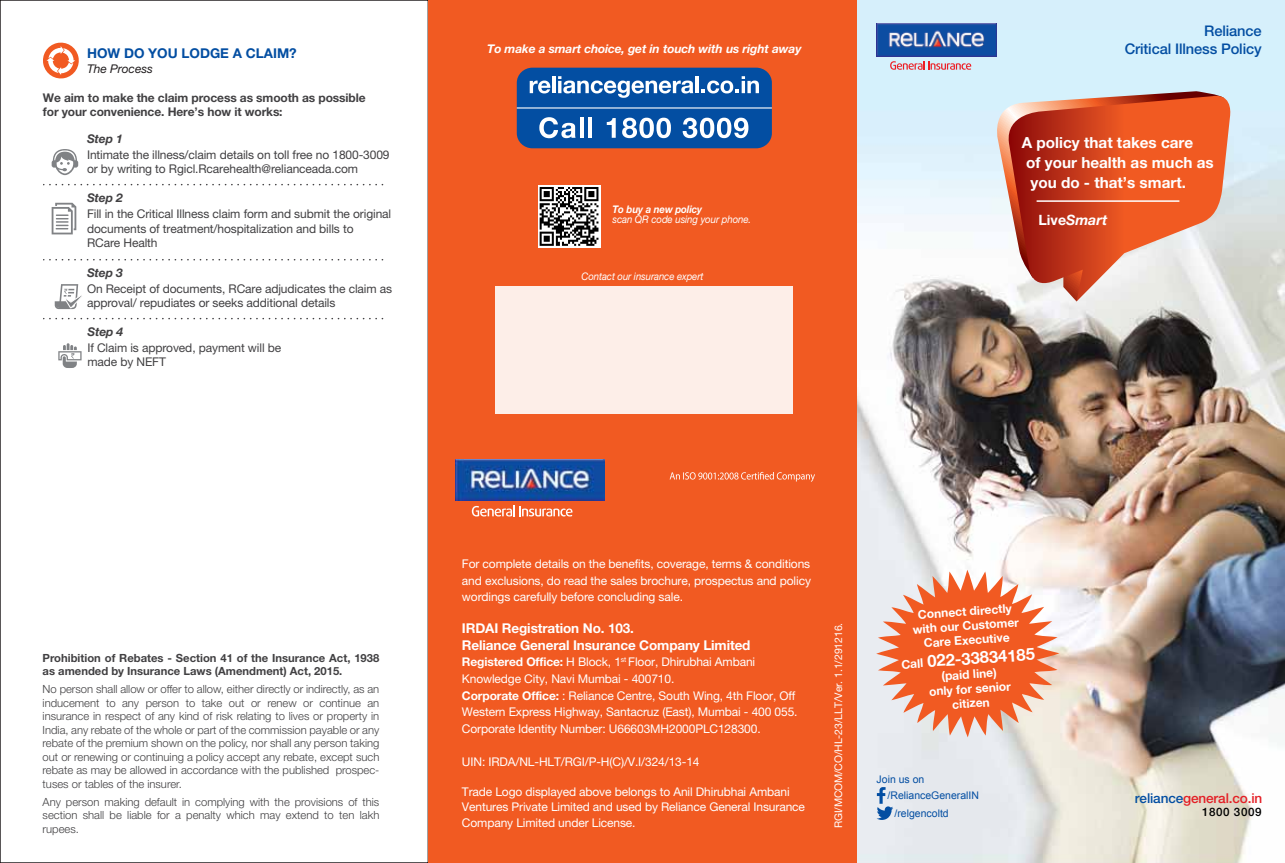
<style>
.page{position:relative;width:1285px;height:863px;background:#fff}
.page>*{position:absolute;margin:0;border:0;box-sizing:border-box;transform-origin:0 0}
.t1{font:700 16.5px "Helvetica 75";color:#fff}
.t2{font:700 15.3px/19.8px "Helvetica Neue";color:#fff}
.t3{font:500 14.7px/17.5px "Helvetica Neue";letter-spacing:-.01em;color:#034ea2;text-align:right}
.t4{font:italic 700 14.25px "Helvetica Neue";color:#fff}
.t5{font:500 13.65px "Helvetica Neue";letter-spacing:-.01em;color:#e41f26}
.t6{font:700 13.5px/16.5px "Helvetica Neue";letter-spacing:-.01em;color:#fff}
.t7{font:700 13.5px "Helvetica Neue";color:#034ea2}
.t8{font:12px/16.5px "Helvetica Neue";letter-spacing:-.01em;color:#fff}
.t9{font:12px/14.4px "Helvetica Neue";letter-spacing:-.01em;color:#414042}
.t10{font:700 12px/14.4px "Helvetica Neue";letter-spacing:-.01em;color:#414042}
.t11{font:700 12px/14.4px "Helvetica 75";color:#fff;text-align:center}
.t12{font:italic 700 12px "Helvetica Neue";letter-spacing:-.01em;color:#fff}
.t13{font:italic 700 12px "Helvetica Neue";letter-spacing:-.01em;color:#414042}
.t14{font:italic 12px "Helvetica Neue";letter-spacing:-.005em;color:#231f20}
.t15{font:500 11.55px "Helvetica Neue";letter-spacing:.05em;color:#000}
.t16{font:300 11.25px/13.5px "Helvetica Neue";color:#414042;text-align:justify}
.t17{font:700 11.25px/13.5px "Helvetica Neue";color:#414042}
.t18{font:10.5px/16.4px "Arial";color:#034ea2}
.t19{font:10.5px "Helvetica Neue";letter-spacing:-.01em;color:#fff}
.t20{font:italic 10.5px "Helvetica Neue";letter-spacing:-.01em;color:#fff;scale:.92 1}
.t21{font:italic 700 10.5px "Helvetica Neue";letter-spacing:-.01em;color:#fff;scale:.92 1}
.t22{font:italic 10.35px "Helvetica Neue";letter-spacing:-.01em;color:#fff;scale:.92 1}
.s1{font-style:normal}
.s2{font-weight:700}
.s3{font-size:12px}
.s4{color:#034ea2}
</style>
<div class="page">
<img style="left:857px;top:29px;width:428px;height:833px">
<div style="left:857px;top:0;width:428px;height:29px;background:#d6effb"></div>
<div style="left:428px;top:0;width:429px;height:862px;background:#f15a22"></div>
<svg style="left:890px;top:61px;width:81px;height:9px"></svg>
<img style="left:877px;top:24px;width:120px;height:33px">
<svg style="left:877px;top:787px;width:16px;height:32px"></svg>
<div style="left:495px;top:286px;width:298px;height:127px;background:#fdeee8"></div>
<div style="left:517px;top:68px;width:255px;height:80px;background:#034ea2;border-radius:15px"></div>
<svg style="left:539px;top:117px;width:37px;height:21px"></svg>
<hr style="left:580px;top:118px;width:4px;height:20px;background:#fff">
<hr style="left:588px;top:118px;width:4px;height:20px;background:#fff">
<svg style="left:607px;top:118px;width:9px;height:20px"></svg>
<svg style="left:622px;top:118px;width:49px;height:20px"></svg>
<svg style="left:683px;top:118px;width:65px;height:20px"></svg>
<hr style="left:517px;top:107px;width:255px;height:1px;background:#fff">
<svg style="left:530px;top:80px;width:20px;height:13px"></svg>
<hr style="left:552px;top:76px;width:4px;height:17px;background:#fff">
<svg style="left:558px;top:76px;width:135px;height:22px"></svg>
<hr style="left:695px;top:76px;width:4px;height:17px;background:#fff">
<svg style="left:701px;top:76px;width:58px;height:17px"></svg>
<svg style="left:538px;top:185px;width:62px;height:63px"></svg>
<svg style="left:540px;top:187px;width:58px;height:59px;background:#7a7a7a"></svg>
<img style="left:456px;top:459px;width:149px;height:41px">
<svg style="left:472px;top:505px;width:100px;height:11px"></svg>
<svg style="left:670px;top:472px;width:145px;height:9px"></svg>
<svg style="left:43px;top:42px;width:36px;height:37px"></svg>
<svg style="left:44px;top:184px;width:339px;height:1px"></svg>
<svg style="left:52px;top:149px;width:26px;height:26px"></svg>
<svg style="left:44px;top:259px;width:339px;height:1px"></svg>
<svg style="left:44px;top:318px;width:339px;height:1px"></svg>
<svg style="left:52px;top:203px;width:24px;height:31px"></svg>
<svg style="left:55px;top:284px;width:27px;height:25px"></svg>
<svg style="left:58px;top:343px;width:24px;height:25px"></svg>
<svg style="left:992px;top:91px;width:232px;height:210px"></svg>
<svg style="left:1005px;top:96px;width:228px;height:205px;background:#da7457"></svg>
<hr style="left:1037px;top:200px;width:142px;height:2px;background:#fff">
<svg style="left:876px;top:569px;width:183px;height:168px;background:#ef9573"></svg>
<p class="t7" style="left:87px;top:45px;width:211px">HOW DO YOU LODGE A CLAIM?</p>
<p class="t14" style="left:87px;top:61px;width:67px">The Process</p>
<p class="t10" style="left:43px;top:90px;width:324px">We aim to make the claim process as smooth as possible for your convenience. Here’s how it works:</p>
<p class="t13" style="left:87px;top:131px;width:37px">Step 1</p>
<p class="t9" style="left:87px;top:147px;width:304px">Intimate the illness/claim details on toll free no 1800-3009 or by writing to Rgicl.Rcarehealth@relianceada.com</p>
<p class="t13" style="left:87px;top:190px;width:37px">Step 2</p>
<p class="t9" style="left:87px;top:206px;width:306px">Fill in the Critical Illness claim form and submit the original documents of treatment/hospitalization and bills to<br>RCare Health</p>
<p class="t13" style="left:87px;top:265px;width:37px">Step 3</p>
<p class="t9" style="left:87px;top:281px;width:307px">On Receipt of documents, RCare adjudicates the claim as approval/ repudiates or seeks additional details</p>
<p class="t13" style="left:87px;top:324px;width:37px">Step 4</p>
<p class="t9" style="left:87px;top:340px;width:195px">If Claim is approved, payment will be made by NEFT</p>
<p class="t12" style="left:487px;top:41px;width:316px">To make a smart choice, get in touch with us right away</p>
<p class="t21" style="left:612px;top:203px;width:99px">To buy a new policy</p>
<p class="t20" style="left:612px;top:213px;width:152px">scan QR code using your phone.</p>
<p class="t22" style="left:582px;top:269px;width:134px">Contact our insurance expert</p>
<p class="t3" style="left:1125px;top:22px;width:139px">Reliance<br>Critical Illness Policy</p>
<p class="t2" style="left:1022px;top:132px;width:193px">A policy that takes care<br>of your health as much as</p>
<p class="t2" style="left:1030px;top:172px;width:157px">you do - that’s smart.</p>
<p class="t4" style="left:1039px;top:211px;width:70px"><span class="s1">Live</span>Smart</p>
<p class="t17" style="left:43px;top:650px;width:338px">Prohibition of Rebates - Section 41 of the Insurance Act, 1938 as amended by Insurance Laws (Amendment) Act, 2015.</p>
<p class="t16" style="left:43px;top:681px;width:338px">No person shall allow or offer to allow, either directly or indirectly, as an inducement to any person to take out or renew or continue an insurance in respect of any kind of risk relating to lives or property in India, any rebate of the whole or part of the commission payable or any rebate of the premium shown on the policy, nor shall any person taking out or renewing or continuing a policy accept any rebate, except such rebate as may be allowed in accordance with the published prospec&shy;tuses or tables of the insurer.</p>
<p class="t16" style="left:43px;top:794px;width:338px">Any person making default in complying with the provisions of this section shall be liable for a penalty which may extend to ten lakh rupees.</p>
<p class="t8" style="left:462px;top:555px;width:351px;text-align:justify">For complete details on the benefits, coverage, terms &amp; conditions and exclusions, do read the sales brochure, prospectus and policy wordings carefully before concluding sale.</p>
<p class="t6" style="left:462px;top:620px;width:290px">IRDAI Registration No. 103.<br>Reliance General Insurance Company Limited</p>
<p class="t8" style="left:462px;top:653px;width:337px"><span class="s2">Registered Office:</span> H Block, 1<sup>st</sup> Floor, Dhirubhai Ambani Knowledge City, Navi Mumbai - 400710.<br><span class="s2">Corporate Office:</span> : Reliance Centre, South Wing, 4th Floor, Off Western Express Highway, Santacruz (East), Mumbai - 400 055.<br>Corporate Identity Number: U66603MH2000PLC128300.</p>
<p class="t8" style="left:462px;top:752px;width:239px">UIN: IRDA/NL-HLT/RGI/P-H(C)/V.I/324/13-14</p>
<p class="t8" style="left:462px;top:784px;width:345px;line-height:14.4px">Trade Logo displayed above belongs to Anil Dhirubhai Ambani<br>Ventures Private Limited and used by Reliance General Insurance</p>
<p class="t8" style="left:462px;top:814px;width:175px">Company Limited under License.</p>
<p class="t19" style="left:832px;top:828px;width:207px;rotate:-90deg">RGI/MCOM/CO/HL-23/LLT/Ver. 1.1/291216.</p>
<p class="t11" style="left:911px;top:607px;width:108px;rotate:-4deg">Connect directly with our Customer<br>Care Executive</p>
<h1 class="t1" style="left:901px;top:652px;width:135px;rotate:-4deg"><span class="s3">Call</span> 022-33834185</h1>
<p class="t11" style="left:928px;top:669px;width:83px;rotate:-4deg">(paid line) only for senior citizen</p>
<p class="t18" style="left:887px;top:770px;width:93px;text-indent:-11px">Join us on /RelianceGeneralIN</p>
<p class="t18" style="left:895px;top:804px;width:56px">/relgencoltd</p>
<p class="t15" style="left:1202px;top:805px;width:61px">1800 3009</p>
<p class="t5" style="left:1135px;top:790px;width:129px"><span class="s4">reliance</span>general.co.in</p>
</div>
